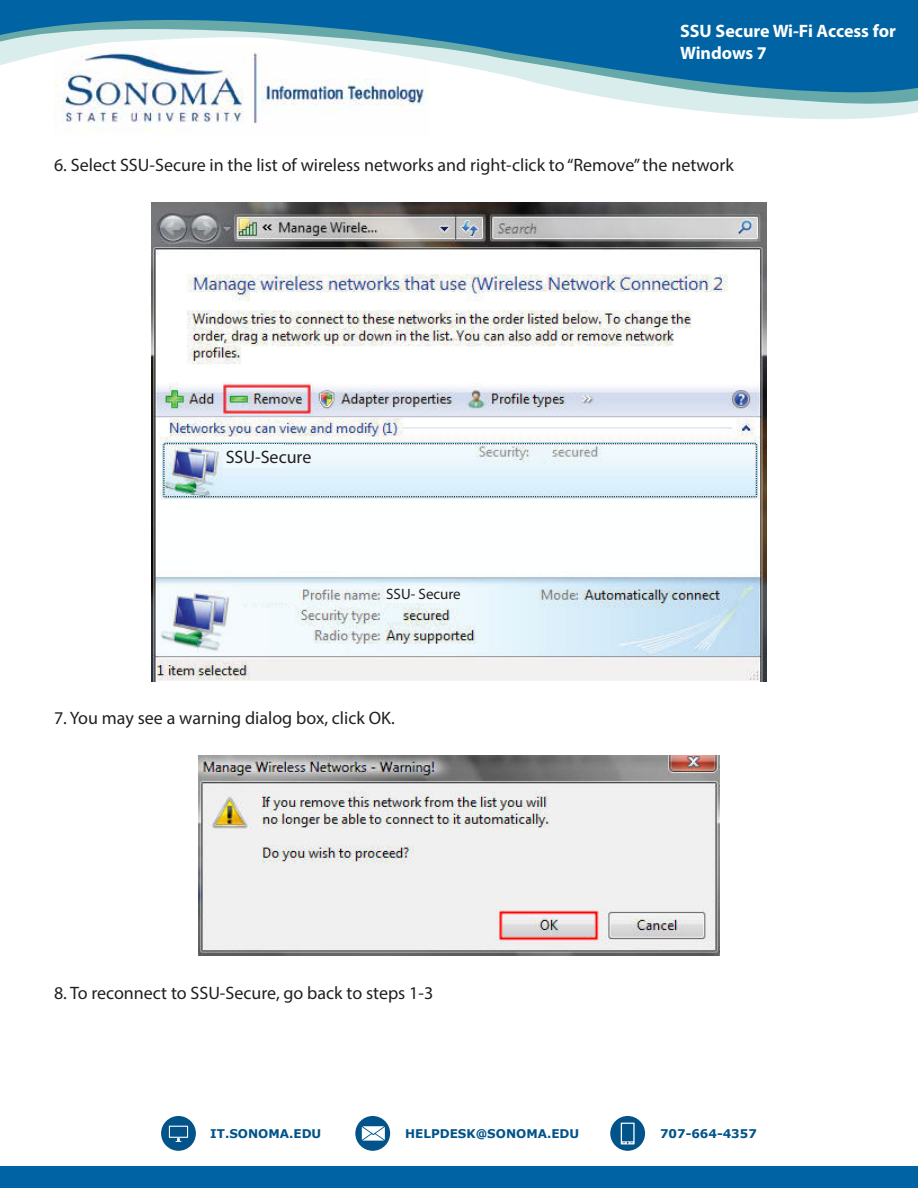
<style>
.page{position:relative;width:918px;height:1188px;background:#fff}
.page>*{position:absolute;margin:0;border:0;box-sizing:border-box;transform-origin:0 0}
.t1{font:18px "Myriad Pro";color:#231f20}
.t2{font:700 18px/21.6px "Myriad Pro";color:#fff}
.t3{font:15px "Myriad Pro";color:#231f20}
.t4{font:700 12px "Verdana";color:#01538a}
</style>
<div class="page">
<svg style="left:62px;top:108px;width:856px;height:15px"></svg>
<svg style="left:62px;top:94px;width:856px;height:14px"></svg>
<svg style="left:0;top:0;width:918px;height:94px;fill:#0064a4"></svg>
<img style="left:151px;top:202px;width:616px;height:480px">
<div style="left:223px;top:445px;width:61px;height:23px;background:#eef9fe"></div>
<div style="left:241px;top:586px;width:57px;height:17px;background:#f2fafb"></div>
<div style="left:385px;top:586px;width:57px;height:17px;background:#f2fafb"></div>
<div style="left:386px;top:608px;width:17px;height:14px;background:#edf8fc"></div>
<div style="left:535px;top:445px;width:17px;height:14px;background:#edf7fb"></div>
<img style="left:199px;top:755px;width:520px;height:201px">
<div style="left:0;top:1166px;width:918px;height:22px;background:#0064a4"></div>
<div style="left:161px;top:1116px;width:35px;height:35px;background:#01538a;border-radius:50%"></div>
<svg style="left:169px;top:1126px;width:19px;height:16px"></svg>
<div style="left:610px;top:1116px;width:35px;height:35px;background:#01538a;border-radius:50%"></div>
<svg style="left:621px;top:1123px;width:14px;height:21px"></svg>
<div style="left:355px;top:1116px;width:35px;height:35px;background:#01538a;border-radius:50%"></div>
<svg style="left:362px;top:1126px;width:23px;height:15px"></svg>
<p class="t2" style="left:680px;top:20px;width:217px">SSU Secure Wi-Fi Access for<br>Windows 7</p>
<p class="t1" style="left:54px;top:153px;width:681px">6. Select SSU-Secure in the list of wireless networks and right-click to “Remove” the network</p>
<p class="t1" style="left:226px;top:446px;width:87px">SSU-Secure</p>
<p class="t3" style="left:386px;top:585px;width:76px">SSU- Secure</p>
<p class="t1" style="left:54px;top:707px;width:342px">7. You may see a warning dialog box, click OK.</p>
<p class="t1" style="left:54px;top:981px;width:381px">8. To reconnect to SSU-Secure, go back to steps 1-3</p>
<p class="t4" style="left:210px;top:1125px;width:113px">IT.SONOMA.EDU</p>
<p class="t4" style="left:405px;top:1125px;width:176px">HELPDESK@SONOMA.EDU</p>
<p class="t4" style="left:660px;top:1125px;width:98px">707-664-4357</p>
</div>
